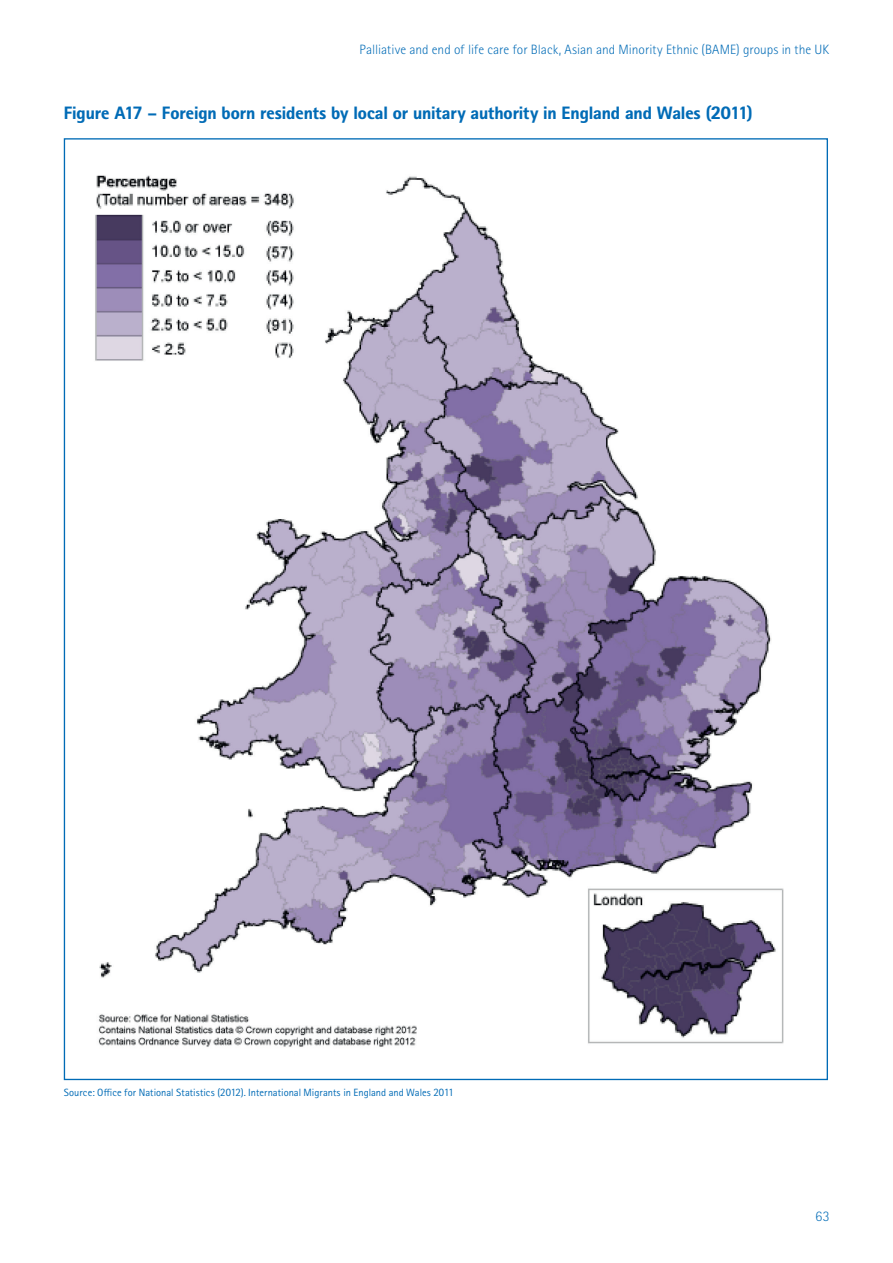
<style>
.page{position:relative;width:893px;height:1263px;background:#fff}
.page>*{position:absolute;margin:0;border:0;box-sizing:border-box;transform-origin:0 0}
.Table___figure_head{font:800 18px "Rotis II Sans Std";letter-spacing:-.005em;color:#006bb6}
._4b_-_Running_header{font:300 13.5px "Rotis II Sans Std";letter-spacing:.005em;color:#006bb6}
._5b___Folio_R{font:300 13.5px "Rotis II Sans Std";color:#006bb6}
._15b_-_Footnotes_wo{font:10.5px "Rotis II Sans Std";color:#006bb6}
</style>
<div class="page">
<img style="left:95px;top:175px;width:689px;height:872px">
<p class="_4b_-_Running_header" style="left:360px;top:42px;width:471px">Palliative and end of life care for Black, Asian and Minority Ethnic (BAME) groups in the UK</p>
<p class="Table___figure_head" style="left:64px;top:102px;width:690px">Figure A17 – Foreign born residents by local or unitary authority in England and Wales (2011)</p>
<p class="_15b_-_Footnotes_wo" style="left:64px;top:1086px;width:391px">Source: Office for National Statistics (2012). International Migrants in England and Wales 2011</p>
<p class="_5b___Folio_R" style="left:816px;top:1209px;width:15px">63</p>
</div>
